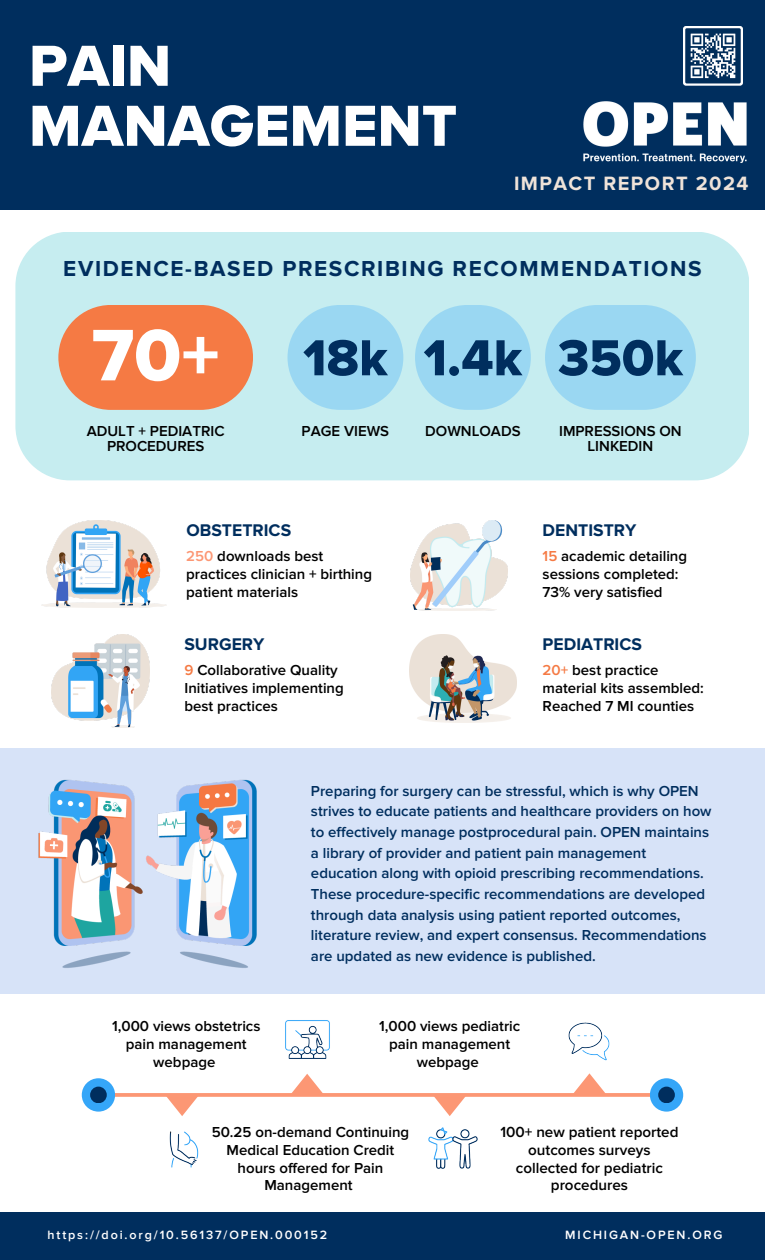
<style>
.page{position:relative;width:765px;height:1260px;background:#fff}
.page>*{position:absolute;margin:0;border:0;box-sizing:border-box;transform-origin:0 0}
.t1{font:75.75px "Proxima Nova A Extrabld";color:#fff}
.t2{font:60px/60px "Proxima Nova A Extrabld";color:#fff}
.t3{font:52.5px "Proxima Nova A Extrabld";color:#002e5e}
.t4{font:700 22.5px "Proxima Nova";letter-spacing:.075em;color:#002e5e}
.t5{font:700 20px "Proxima Nova";letter-spacing:.075em;color:#efe3d9}
.t6{font:700 17.5px "Proxima Nova";color:#002e5e}
.t7{font:600 15.12px/17.8px "Proxima Nova";color:#000;text-align:center}
.t8{font:600 15px/17.8px "Proxima Nova";color:#000;text-align:center}
.t9{font:600 15px/20.6px "Proxima Nova";color:#002e5e}
.t10{font:600 12.5px "Proxima Nova";letter-spacing:.15em;color:#fff}
.s1{color:#fc9774}
.s2{color:#f57a44}
</style>
<div class="page">
<div style="left:0;top:0;width:765px;height:210px;background:#002e5e"></div>
<div style="left:0;top:1213px;width:765px;height:47px;background:#002e5e"></div>
<img style="left:583px;top:101px;width:164px;height:62px">
<svg style="left:115px;top:1093px;width:535px;height:4px;background:#fc9d7c"></svg>
<div style="left:82px;top:1078px;width:33px;height:34px;background:#35a6f8;border-radius:50%"></div>
<div style="left:90px;top:1087px;width:17px;height:16px;background:#002e5e;border-radius:50%"></div>
<div style="left:650px;top:1078px;width:33px;height:34px;background:#35a6f8;border-radius:50%"></div>
<div style="left:658px;top:1087px;width:17px;height:16px;background:#002e5e;border-radius:50%"></div>
<svg style="left:290px;top:1074px;width:34px;height:21px"></svg>
<svg style="left:572px;top:1073px;width:34px;height:22px"></svg>
<svg style="left:165px;top:1095px;width:34px;height:21px"></svg>
<svg style="left:433px;top:1095px;width:34px;height:21px"></svg>
<img style="left:169px;top:1131px;width:30px;height:37px">
<img style="left:428px;top:1127px;width:50px;height:42px">
<img style="left:285px;top:1020px;width:45px;height:39px">
<img style="left:568px;top:1022px;width:42px;height:39px">
<div style="left:15px;top:232px;width:734px;height:248px;background:#c6edf0"></div>
<div style="left:415px;top:305px;width:116px;height:105px;background:#9ad7f2;border-radius:52px"></div>
<div style="left:288px;top:305px;width:115px;height:105px;background:#9ad7f2;border-radius:52px"></div>
<div style="left:545px;top:305px;width:151px;height:105px;background:#9ad7f2;border-radius:52px"></div>
<div style="left:58px;top:305px;width:195px;height:105px;background:#f57a44;border-radius:52px"></div>
<div style="left:0;top:748px;width:765px;height:246px;background:#d7e3f8"></div>
<img style="left:38px;top:779px;width:219px;height:189px">
<img style="left:683px;top:27px;width:59px;height:59px">
<img style="left:41px;top:521px;width:125px;height:87px">
<img style="left:410px;top:521px;width:98px;height:90px">
<img style="left:52px;top:635px;width:97px;height:93px">
<img style="left:409px;top:635px;width:107px;height:87px">
<p class="t2" style="left:29px;top:38px;width:430px">PAIN<br>MANAGEMENT</p>
<p class="t5" style="left:514px;top:175px;width:236px">IMPACT REPORT 2024</p>
<p class="t4" style="left:63px;top:259px;width:640px">EVIDENCE-BASED PRESCRIBING RECOMMENDATIONS</p>
<h3 class="t1" style="left:92px;top:321px;width:129px">70+</h3>
<h3 class="t3" style="left:558px;top:334px;width:127px">350k</h3>
<h4 class="t3" style="left:303px;top:334px;width:86px">18k</h4>
<p class="t3" style="left:424px;top:334px;width:100px">1.4k</p>
<h3 class="t8" style="left:87px;top:424px;width:139px;line-height:15px">ADULT + PEDIATRIC<br>PROCEDURES</h3>
<h5 class="t8" style="left:302px;top:422px;width:89px">PAGE VIEWS</h5>
<h2 class="t8" style="left:425px;top:422px;width:97px">DOWNLOADS</h2>
<h1 class="t8" style="left:559px;top:424px;width:124px;line-height:15px">IMPRESSIONS ON<br>LINKEDIN</h1>
<h6 class="t6" style="left:186px;top:522px;width:106px">OBSTETRICS</h6>
<p class="t6" style="left:543px;top:522px;width:95px">DENTISTRY</p>
<p class="t8" style="left:186px;top:547px;width:187px;text-align:left"><span class="s1">250</span> downloads best practices clinician + birthing patient materials</p>
<p class="t8" style="left:543px;top:547px;width:146px;text-align:left"><span class="s2">15</span> academic detailing sessions completed:</p>
<p class="t8" style="left:543px;top:583px;width:122px">73% very satisfied</p>
<p class="t6" style="left:184px;top:636px;width:82px">SURGERY</p>
<p class="t6" style="left:543px;top:636px;width:101px">PEDIATRICS</p>
<h6 class="t8" style="left:184px;top:662px;width:161px;text-align:left"><span class="s2">9</span> Collaborative Quality<br>Initiatives implementing best practices</h6>
<p class="t8" style="left:543px;top:662px;width:163px;text-align:left"><span class="s2">20+</span> best practice material kits assembled:</p>
<h6 class="t8" style="left:543px;top:697px;width:153px">Reached 7 MI counties</h6>
<h6 class="t9" style="left:311px;top:781px;width:402px">Preparing for surgery can be stressful, which is why OPEN strives to educate patients and healthcare providers on how to effectively manage postprocedural pain. OPEN maintains a library of provider and patient pain management education along with opioid prescribing recommendations.<br>These procedure-specific recommendations are developed through data analysis using patient reported outcomes, literature review, and expert consensus. Recommendations are updated as new evidence is published.</h6>
<p class="t8" style="left:112px;top:1018px;width:150px">1,000 views obstetrics pain management webpage</p>
<p class="t8" style="left:379px;top:1018px;width:143px">1,000 views pediatric pain management webpage</p>
<p class="t8" style="left:212px;top:1123px;width:199px">50.25 on-demand Continuing<br>Medical Education Credit hours offered for Pain<br>Management</p>
<p class="t7" style="left:500px;top:1123px;width:180px">100+ new patient reported outcomes surveys collected for pediatric procedures</p>
<p class="t10" style="left:48px;top:1228px;width:281px">https://doi.org/10.56137/OPEN.000152</p>
<p class="t10" style="left:565px;top:1228px;width:159px">MICHIGAN-OPEN.ORG</p>
</div>
